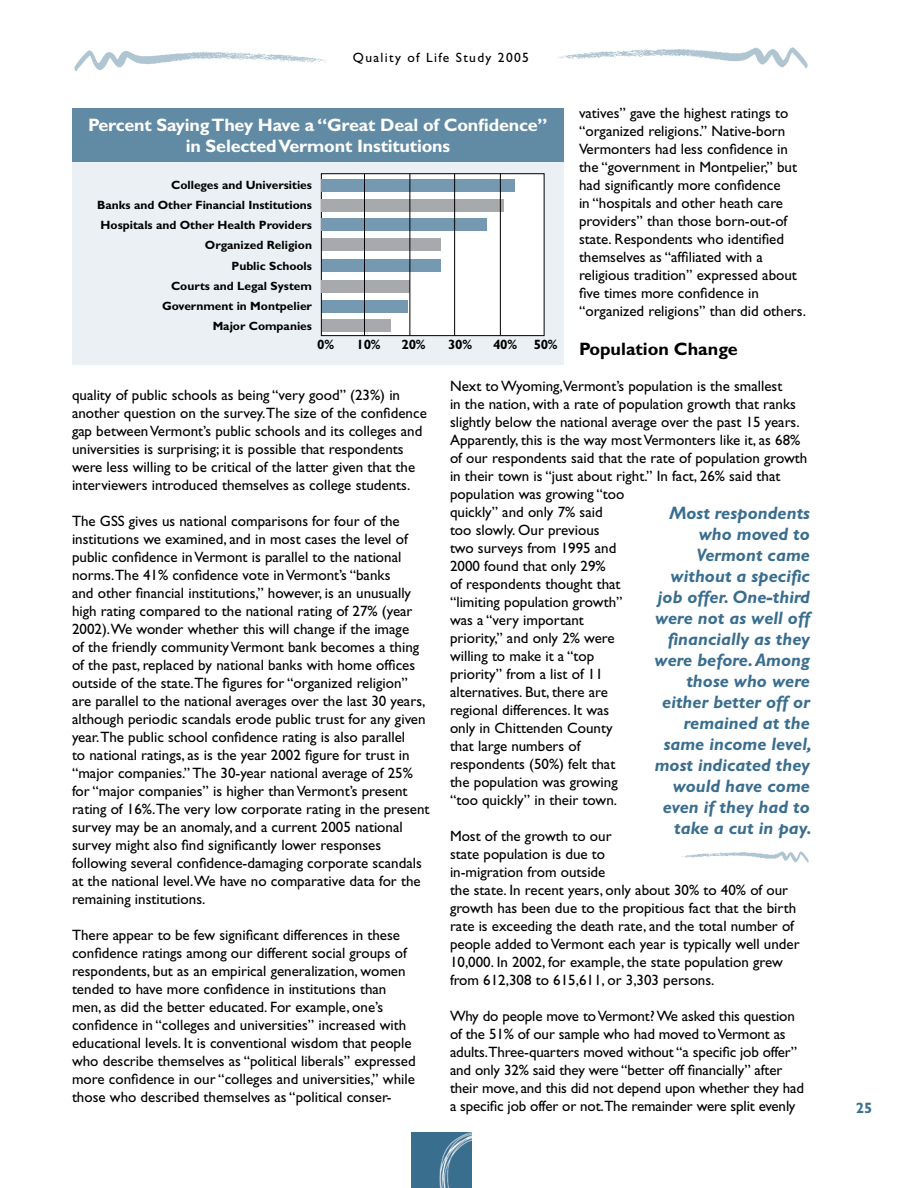
<style>
.page{position:relative;width:918px;height:1188px;background:#fff}
.page>*{position:absolute;margin:0;border:0;box-sizing:border-box;transform-origin:0 0}
.t1{font:italic 700 18px/21px "Gill Sans Std";color:#3a6e8f;text-align:right}
.t2{font:700 18px/21px "Gill Sans Std";letter-spacing:-.01em;color:#fff;text-align:center}
.t3{font:700 18px "Gill Sans Std";color:#000}
.t4{font:15px/18px "Gill Sans Std";color:#000}
.t5{font:700 15px "Gill Sans Std";color:#3a6e8f}
.t6{font:13.5px "Gill Sans Std";letter-spacing:.1em;color:#000}
.t7{font:700 13.5px "Gill Sans Std";color:#000}
.t8{font:700 12px/20.2px "Gill Sans Std";color:#000;text-align:right}
</style>
<div class="page">
<img style="left:74px;top:50px;width:252px;height:21px">
<img style="left:557px;top:47px;width:251px;height:22px">
<img style="left:411px;top:1133px;width:61px;height:55px">
<div style="left:72px;top:112px;width:492px;height:252px;background:#ebf0f4"></div>
<div style="left:72px;top:108px;width:492px;height:54px;background:#618ba5"></div>
<div style="left:321px;top:174px;width:223px;height:162px;background:#fff"></div>
<div style="left:321px;top:173px;width:223px;height:163px;border:1px solid #000"></div>
<div style="left:321px;top:180px;width:194px;height:12px;background:#7599b1"></div>
<div style="left:321px;top:199px;width:183px;height:13px;background:#a7a9ac"></div>
<div style="left:321px;top:219px;width:166px;height:12px;background:#7599b1"></div>
<div style="left:322px;top:238px;width:119px;height:13px;background:#a7a9ac"></div>
<div style="left:322px;top:260px;width:119px;height:12px;background:#7599b1"></div>
<div style="left:321px;top:280px;width:89px;height:13px;background:#a7a9ac"></div>
<div style="left:322px;top:300px;width:86px;height:13px;background:#7599b1"></div>
<div style="left:322px;top:320px;width:69px;height:12px;background:#a7a9ac"></div>
<hr style="left:364px;top:174px;width:1px;height:162px;background:#000">
<hr style="left:410px;top:174px;width:1px;height:162px;background:#000">
<hr style="left:454px;top:174px;width:1px;height:162px;background:#000">
<hr style="left:500px;top:174px;width:1px;height:161px;background:#000">
<img style="left:682px;top:851px;width:127px;height:12px">
<p class="t6" style="left:353px;top:50px;width:178px">Quality of Life Study 2005</p>
<p class="t4" style="left:579px;top:104px;width:227px">vatives” gave the highest ratings to “organized religions.” Native-born Vermonters had less confidence in the “government in Montpelier,” but had significantly more confidence<br>in “hospitals and other heath care providers” than those born-out-of state. Respondents who identified themselves as “affiliated with a religious tradition” expressed about five times more confidence in “organized religions” than did others.</p>
<p class="t3" style="left:579px;top:339px;width:160px">Population Change</p>
<p class="t4" style="left:450px;top:377px;width:359px">Next to Wyoming,Vermont’s population is the smallest<br>in the nation, with a rate of population growth that ranks slightly below the national average over the past 15 years.<br>Apparently, this is the way most Vermonters like it, as 68% of our respondents said that the rate of population growth in their town is “just about right.” In fact, 26% said that population was growing “too<br>quickly” and only 7% said<br>too slowly. Our previous<br>two surveys from 1995 and<br>2000 found that only 29%<br>of respondents thought that<br>“limiting population growth”<br>was a “very important<br>priority,” and only 2% were<br>willing to make it a “top<br>priority” from a list of 11<br>alternatives. But, there are<br>regional differences. It was<br>only in Chittenden County<br>that large numbers of<br>respondents (50%) felt that<br>the population was growing<br>“too quickly” in their town.</p>
<p class="t4" style="left:450px;top:827px;width:351px">Most of the growth to our<br>state population is due to<br>in-migration from outside<br>the state. In recent years, only about 30% to 40% of our growth has been due to the propitious fact that the birth rate is exceeding the death rate, and the total number of people added to Vermont each year is typically well under 10,000. In 2002, for example, the state population grew from 612,308 to 615,611, or 3,303 persons.</p>
<p class="t4" style="left:450px;top:1007px;width:356px">Why do people move to Vermont? We asked this question of the 51% of our sample who had moved to Vermont as adults. Three-quarters moved without “a specific job offer” and only 32% said they were “better off financially” after their move, and this did not depend upon whether they had a specific job offer or not. The remainder were split evenly</p>
<p class="t2" style="left:88px;top:114px;width:461px">Percent Saying They Have a “Great Deal of Confidence” in Selected Vermont Institutions</p>
<p class="t8" style="left:97px;top:174px;width:216px">Colleges and Universities<br>Banks and Other Financial Institutions<br>Hospitals and Other Health Providers<br>Organized Religion<br>Public Schools<br>Courts and Legal System<br>Government in Montpelier<br>Major Companies</p>
<p class="t7" style="left:317px;top:337px;width:242px">0% 1 0% 20% 3 0% 40% 5 0%</p>
<p class="t4" style="left:72px;top:386px;width:356px">quality of public schools as being “very good” (23%) in another question on the survey. The size of the confidence gap between Vermont’s public schools and its colleges and universities is surprising; it is possible that respondents were less willing to be critical of the latter given that the interviewers introduced themselves as college students.</p>
<p class="t4" style="left:72px;top:512px;width:359px">The GSS gives us national comparisons for four of the institutions we examined, and in most cases the level of public confidence in Vermont is parallel to the national norms. The 41% confidence vote in Vermont’s “banks<br>and other financial institutions,” however, is an unusually high rating compared to the national rating of 27% (year 2002). We wonder whether this will change if the image<br>of the friendly community Vermont bank becomes a thing of the past, replaced by national banks with home offices outside of the state. The figures for “organized religion” are parallel to the national averages over the last 30 years, although periodic scandals erode public trust for any given year. The public school confidence rating is also parallel<br>to national ratings, as is the year 2002 figure for trust in “major companies.” The 30-year national average of 25% for “major companies” is higher than Vermont’s present rating of 16%. The very low corporate rating in the present survey may be an anomaly, and a current 2005 national survey might also find significantly lower responses following several confidence-damaging corporate scandals at the national level. We have no comparative data for the remaining institutions.</p>
<p class="t4" style="left:72px;top:926px;width:345px">There appear to be few significant differences in these confidence ratings among our different social groups of respondents, but as an empirical generalization, women tended to have more confidence in institutions than men, as did the better educated. For example, one’s confidence in “colleges and universities” increased with educational levels. It is conventional wisdom that people who describe themselves as “political liberals” expressed more confidence in our “colleges and universities,” while those who described themselves as “political conser-</p>
<p class="t1" style="left:655px;top:503px;width:159px">Most respondents who moved to<br>Vermont came without a specific job offer. One-third were not as well off financially as they were before. Among those who were either better off or remained at the same income level, most indicated they would have come even if they had to take a cut in pay.</p>
<p class="t5" style="left:856px;top:1099px;width:9px">25</p>
</div>
